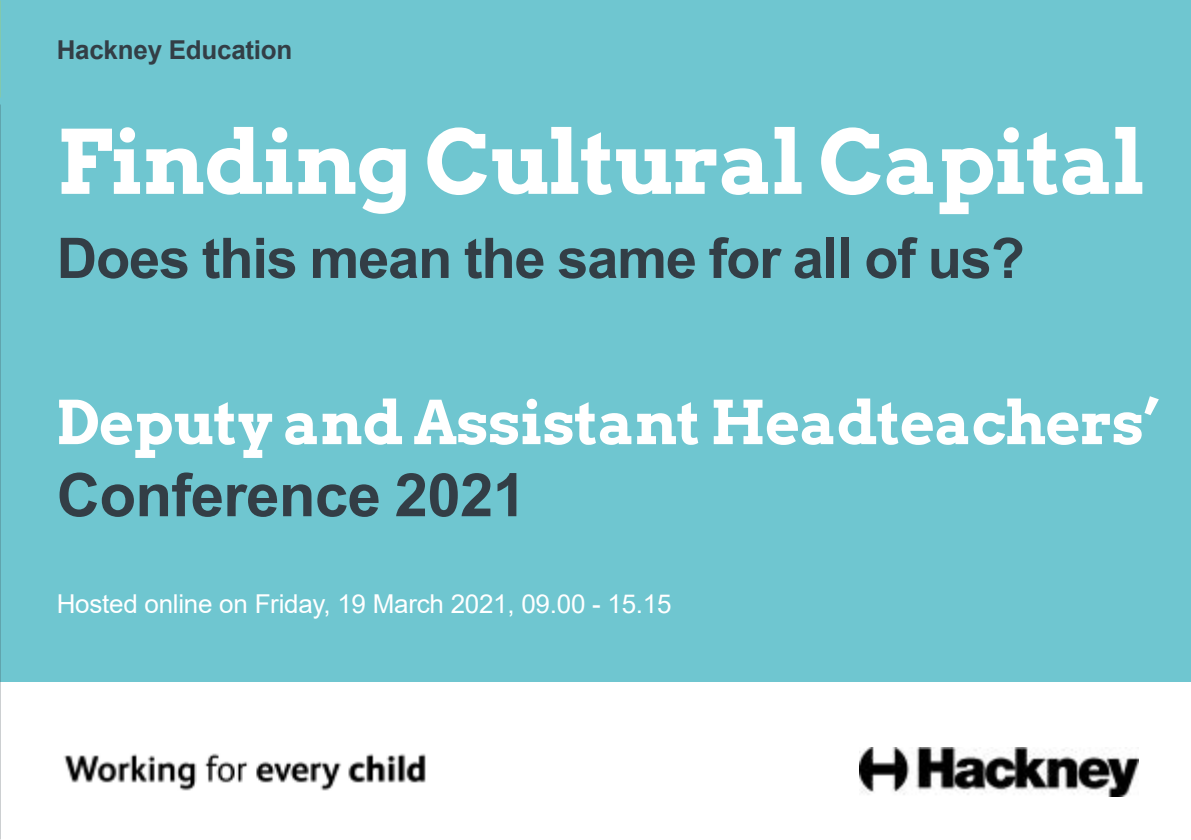
<style>
.page{position:relative;width:1191px;height:840px;background:#fff}
.page>*{position:absolute;margin:0;border:0;box-sizing:border-box;transform-origin:0 0}
.t1{font:700 88px "Arvo";letter-spacing:-.02em;color:#fff}
.t2{font:700 60px "Arvo";letter-spacing:-.01em;color:#fff}
.t3{font:700 60px "Arial";letter-spacing:-.01em;color:#333e46}
.t4{font:700 56px "Arial";letter-spacing:-.02em;color:#333e46}
.t5{font:26px "Arial";letter-spacing:-.01em;color:#fff}
.t6{font:700 26px "Arial";letter-spacing:-.01em;color:#333e46}
</style>
<div class="page">
<div style="left:0;top:0;width:1191px;height:680px;background:#6fc6d0"></div>
<img style="left:859px;top:747px;width:279px;height:49px">
<img style="left:63px;top:753px;width:363px;height:38px">
<p class="t6" style="left:57px;top:31px;width:237px">Hackney Education</p>
<h1 class="t1" style="left:57px;top:107px;width:1091px">Finding Cultural Capital</h1>
<h3 class="t4" style="left:57px;top:219px;width:969px">Does this mean the same for all of us?</h3>
<h2 class="t2" style="left:57px;top:384px;width:1104px">Deputy and Assistant Headteachers’</h2>
<h2 class="t3" style="left:57px;top:452px;width:471px">Conference 2021</h2>
<p class="t5" style="left:57px;top:585px;width:616px">Hosted online on Friday, 19 March 2021, 09.00 - 15.15</p>
</div>
